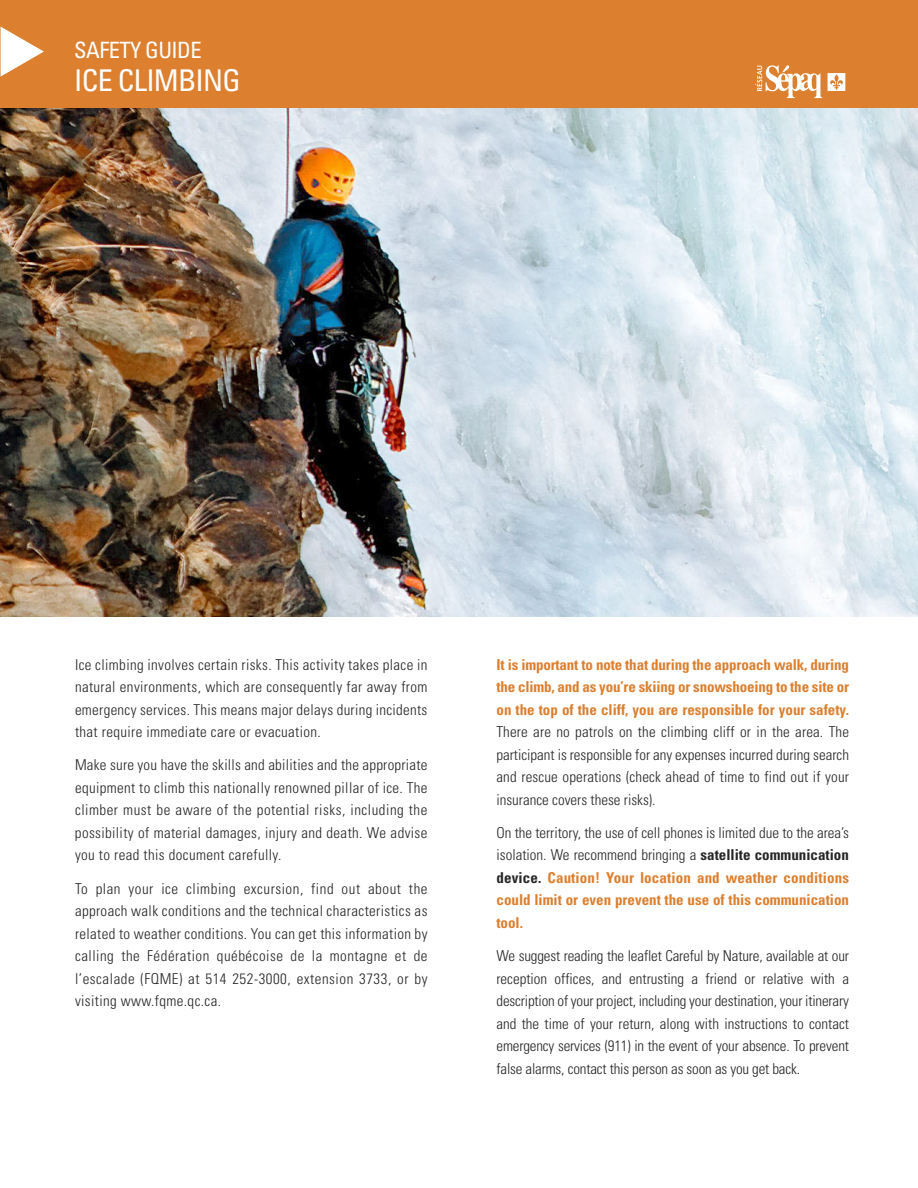
<style>
.page{position:relative;width:918px;height:1188px;background:#fff}
.page>*{position:absolute;margin:0;border:0;box-sizing:border-box;transform-origin:0 0}
.t1{font:condensed 30px "Univers";letter-spacing:-.025em;color:#fff}
.t2{font:condensed 22.5px "Univers";letter-spacing:-.025em;color:#fff}
.t3{font:300 condensed 15px/22.5px "Univers";letter-spacing:.025em;color:#272627;text-align:justify}
.t4{font:700 condensed 15px/22.5px "Univers";color:#dc7f2f;text-align:justify}
.s1{font-weight:300;color:#272627}
.s2{color:#272627}
</style>
<div class="page">
<div style="left:0;top:0;width:918px;height:108px;background:#dc7f2f"></div>
<svg style="left:828px;top:73px;width:17px;height:18px"></svg>
<svg style="left:755px;top:65px;width:67px;height:33px"></svg>
<img style="left:0;top:108px;width:918px;height:508px">
<h2 class="t2" style="left:74px;top:42px;width:129px">SAFETY GUIDE</h2>
<h1 class="t1" style="left:74px;top:69px;width:168px">ICE CLIMBING</h1>
<p class="t3" style="left:75px;top:654px;width:354px">Ice climbing involves certain risks. This activity takes place in natural environments, which are consequently far away from emergency services. This means major delays during incidents that require immediate care or evacuation.</p>
<p class="t3" style="left:75px;top:755px;width:354px">Make sure you have the skills and abilities and the appropriate equipment to climb this nationally renowned pillar of ice. The climber must be aware of the potential risks, including the possibility of material damages, injury and death. We advise you to read this document carefully.</p>
<p class="t3" style="left:75px;top:879px;width:354px">To plan your ice climbing excursion, find out about the approach walk conditions and the technical characteristics as related to weather conditions. You can get this information by calling the Fédération québécoise de la montagne et de l’escalade (FQME) at 514 252-3000, extension 3733, or by visiting www.fqme.qc.ca.</p>
<p class="t4" style="left:496px;top:654px;width:354px">It is important to note that during the approach walk, during the climb, and as you’re skiing or snowshoeing to the site or on the top of the cliff, you are responsible for your safety.</p>
<p class="t3" style="left:496px;top:722px;width:354px">There are no patrols on the climbing cliff or in the area. The participant is responsible for any expenses incurred during search and rescue operations (check ahead of time to find out if your insurance covers these risks).</p>
<p class="t4" style="left:496px;top:823px;width:354px"><span class="s1">On the territory, the use of cell phones is limited due to the area’s isolation. We recommend bringing a</span> <span class="s2">satellite communication device.</span> Caution! Your location and weather conditions could limit or even prevent the use of this communication tool.</p>
<p class="t3" style="left:496px;top:946px;width:354px">We suggest reading the leaflet Careful by Nature, available at our reception offices, and entrusting a friend or relative with a description of your project, including your destination, your itinerary and the time of your return, along with instructions to contact emergency services (911) in the event of your absence. To prevent false alarms, contact this person as soon as you get back.</p>
</div>
